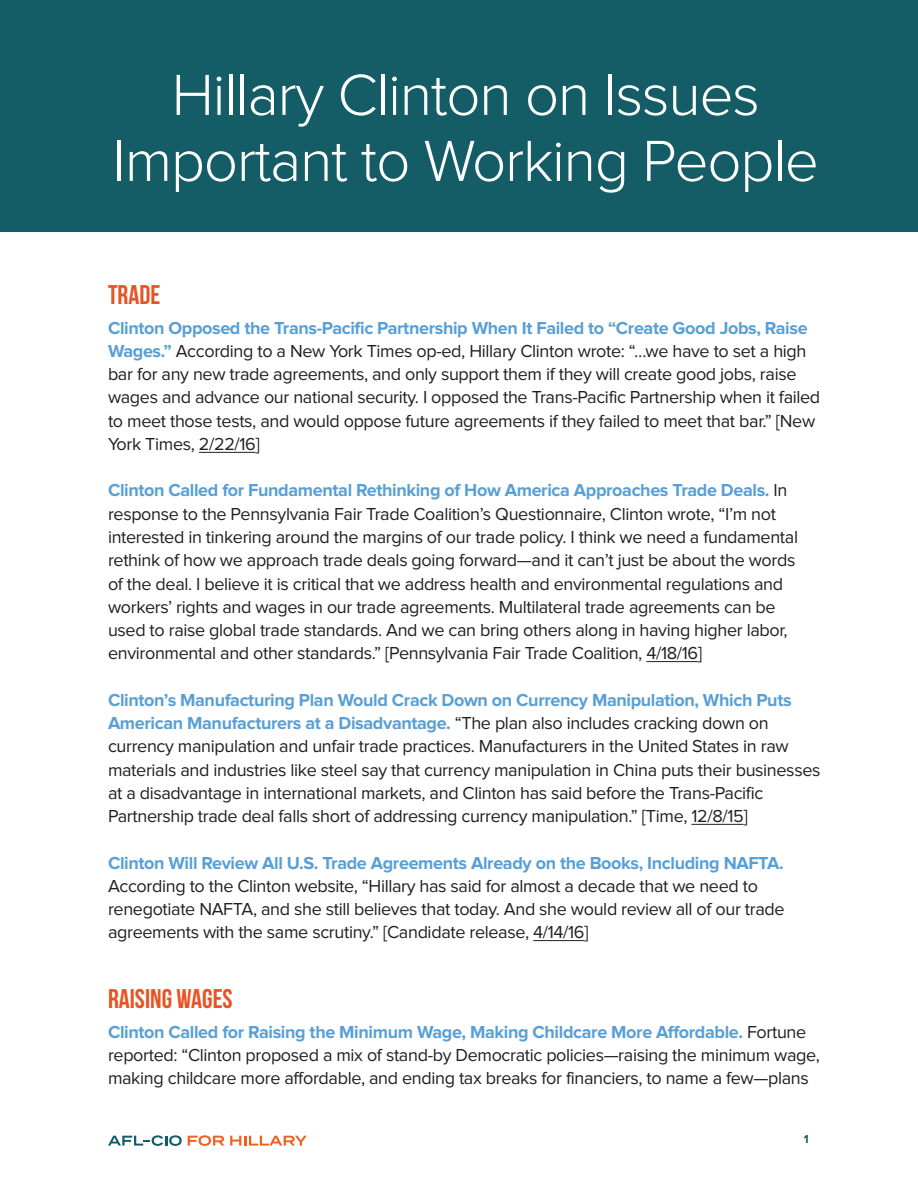
<style>
.page{position:relative;width:918px;height:1188px;background:#fff}
.page>*{position:absolute;margin:0;border:0;box-sizing:border-box;transform-origin:0 0}
.t1{font:300 60px/66px "Proxima Nova";letter-spacing:-.02em;color:#fff;text-align:center}
.t2{font:27px "Bebas Neue";color:#e75424}
.t3{font:18px/23.2px "Proxima Nova";letter-spacing:-.02em;color:#231f20}
.t4{font:700 18px "Proxima Nova";letter-spacing:-.02em;color:#589fd6}
.t5{font:700 12px "Proxima Nova";color:#145d66}
.s1{font-weight:700;color:#589fd6}
</style>
<div class="page">
<svg style="left:108px;top:1135px;width:74px;height:11px"></svg>
<svg style="left:188px;top:1135px;width:36px;height:11px"></svg>
<svg style="left:230px;top:1136px;width:77px;height:10px"></svg>
<div style="left:0;top:0;width:918px;height:231px;background:#145d66"></div>
<hr style="left:199px;top:452px;width:57px;height:1px;background:#231f20">
<hr style="left:646px;top:661px;width:52px;height:1px;background:#231f20">
<hr style="left:691px;top:824px;width:52px;height:1px;background:#231f20">
<hr style="left:533px;top:940px;width:51px;height:1px;background:#231f20">
<h1 class="t1" style="left:113px;top:63px;width:708px">Hillary Clinton on Issues<br>Important to Working People</h1>
<h2 class="t2" style="left:108px;top:280px;width:54px">TRADE</h2>
<p class="t3" style="left:108px;top:317px;width:714px"><span class="s1">Clinton Opposed the Trans-Pacific Partnership When It Failed to “Create Good Jobs, Raise Wages.”</span> According to a New York Times op-ed, Hillary Clinton wrote: “…we have to set a high bar for any new trade agreements, and only support them if they will create good jobs, raise wages and advance our national security. I opposed the Trans-Pacific Partnership when it failed to meet those tests, and would oppose future agreements if they failed to meet that bar.” [New York Times, 2/22/16]</p>
<p class="t3" style="left:108px;top:479px;width:692px"><span class="s1">Clinton Called for Fundamental Rethinking of How America Approaches Trade Deals.</span> In response to the Pennsylvania Fair Trade Coalition’s Questionnaire, Clinton wrote, “I’m not interested in tinkering around the margins of our trade policy. I think we need a fundamental rethink of how we approach trade deals going forward—and it can’t just be about the words of the deal. I believe it is critical that we address health and environmental regulations and workers’ rights and wages in our trade agreements. Multilateral trade agreements can be used to raise global trade standards. And we can bring others along in having higher labor, environmental and other standards.” [Pennsylvania Fair Trade Coalition, 4/18/16]</p>
<p class="t3" style="left:108px;top:689px;width:714px"><span class="s1">Clinton’s Manufacturing Plan Would Crack Down on Currency Manipulation, Which Puts American Manufacturers at a Disadvantage.</span> “The plan also includes cracking down on currency manipulation and unfair trade practices. Manufacturers in the United States in raw materials and industries like steel say that currency manipulation in China puts their businesses at a disadvantage in international markets, and Clinton has said before the Trans-Pacific Partnership trade deal falls short of addressing currency manipulation.” [Time, 12/8/15]</p>
<p class="t4" style="left:108px;top:852px;width:677px">Clinton Will Review All U.S. Trade Agreements Already on the Books, Including NAFTA.</p>
<p class="t3" style="left:108px;top:875px;width:678px">According to the Clinton website, “Hillary has said for almost a decade that we need to renegotiate NAFTA, and she still believes that today. And she would review all of our trade agreements with the same scrutiny.” [Candidate release, 4/14/16]</p>
<h2 class="t2" style="left:108px;top:984px;width:126px">RAISING WAGES</h2>
<p class="t3" style="left:108px;top:1021px;width:714px"><span class="s1">Clinton Called for Raising the Minimum Wage, Making Childcare More Affordable.</span> Fortune reported: “Clinton proposed a mix of stand-by Democratic policies—raising the minimum wage, making childcare more affordable, and ending tax breaks for financiers, to name a few—plans</p>
<p class="t5" style="left:804px;top:1133px;width:6px">1</p>
</div>
